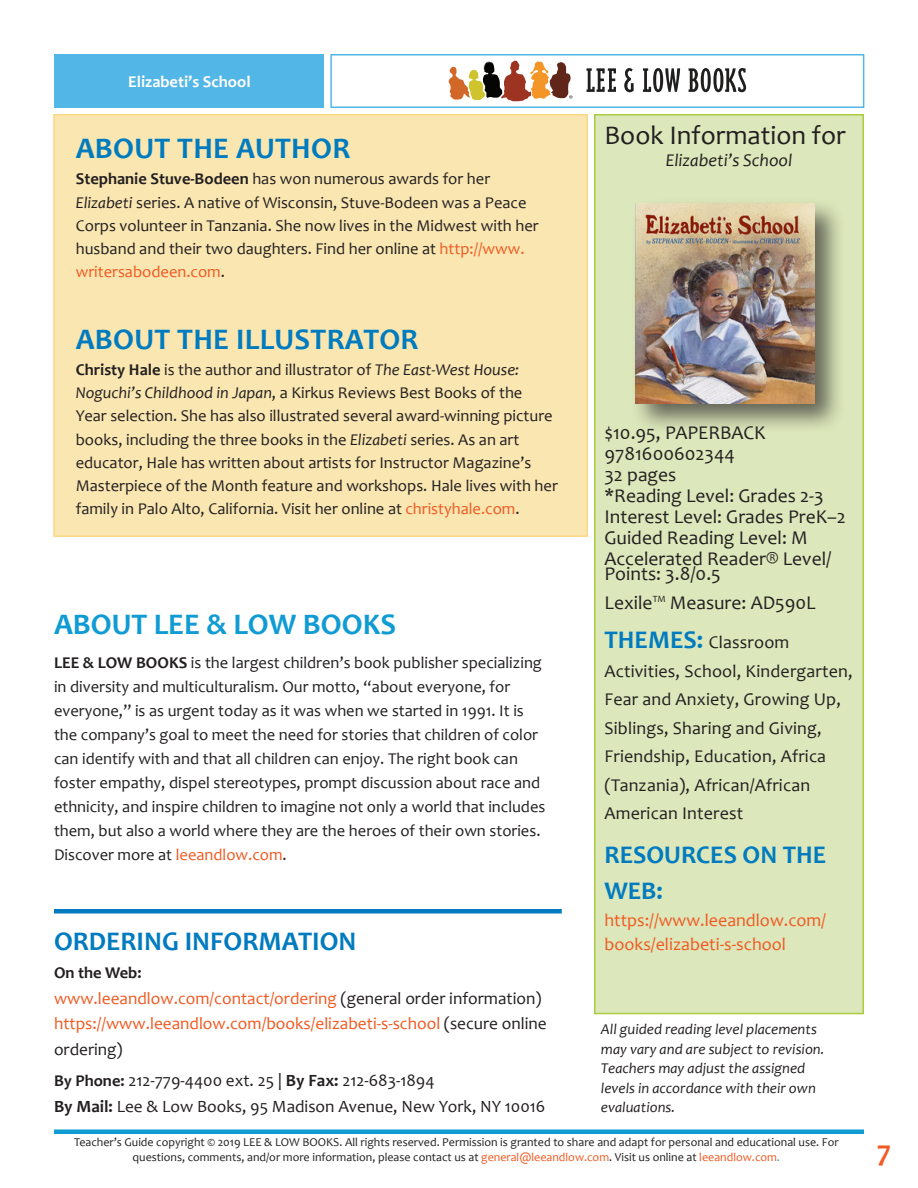
<style>
.page{position:relative;width:918px;height:1188px;background:#fff}
.page>*{position:absolute;margin:0;border:0;box-sizing:border-box;transform-origin:0 0}
.Blue_Single_Column_H{font:700 30px "Candara";letter-spacing:.01em;color:#007bbf}
.t1{font:700 30px "Candara";color:#0f9bd3}
.t2{font:700 30px "Candara";color:#f15921}
.Blue_heads___rule_ab{font:700 27px "Candara";color:#007bbf}
.t3{font:27px "Candara";color:#231f20}
.blue_running_heads{font:700 25.5px/36px "Candara";color:#007bbf}
.text{font:19.5px/15px "Candara";color:#231f20}
.book_info_back_page{font:19.5px "Candara";color:#231f20}
.blue_running_heads-2{font:18px/28.5px "Candara";letter-spacing:.01em;color:#231f20}
.text-2{font:18px/24px "Candara";color:#f15921}
.t4{font:italic 18px "Candara";color:#231f20}
.Note_paragraph{font:17.25px/25.5px "Candara";color:#f15921}
.Note_paragraph-2{font:17.25px/25.5px "Candara";color:#231f20}
.text-3{font:16.5px/23.2px "Candara";color:#231f20}
.t5{font:700 16.5px "Candara";color:#fff}
.Note_paragraph-3{font:700 16.5px "Candara";color:#231f20}
.t6{font:italic 15px/19.5px "Candara";color:#231f20}
.t7{font:12px/14.4px "Candara";color:#231f20;text-align:center}
.s1{font-weight:700}
.s2{font-style:italic}
.s3{color:#f15921}
.s4{color:#231f20}
.s5{font-weight:700;font-size:16.5px}
.s6{font-weight:700;font-size:25.5px;color:#007bbf}
.s7{color:#0f9bd3}
</style>
<div class="page">
<hr style="left:54px;top:1130px;width:810px;height:4px;background:#0f9bd3">
<div style="left:54px;top:54px;width:270px;height:54px;background:#52b6e7"></div>
<svg style="left:449px;top:61px;width:123px;height:40px"></svg>
<svg style="left:587px;top:68px;width:159px;height:24px"></svg>
<div style="left:330px;top:54px;width:534px;height:54px;border:2px solid #52b6e7"></div>
<div style="left:54px;top:909px;width:508px;height:5px;background:#007bbf"></div>
<div style="left:595px;top:115px;width:268px;height:899px;background:#dce7bb"></div>
<div style="left:630px;top:198px;width:216px;height:236px;background:#231f20;opacity:.65"></div>
<img style="left:636px;top:203px;width:179px;height:200px">
<div style="left:594px;top:114px;width:270px;height:900px;border:2px solid #aacc3e"></div>
<div style="left:54px;top:115px;width:533px;height:421px;background:#f9e6b1"></div>
<div style="left:53px;top:114px;width:535px;height:423px;border:2px solid #fad984"></div>
<p class="t5" style="left:128px;top:71px;width:124px">Elizabeti’s School</p>
<p class="Blue_Single_Column_H" style="left:76px;top:130px;width:276px">ABOUT THE AUTHOR</p>
<p class="text-3" style="left:76px;top:167px;width:464px"><span class="s1">Stephanie Stuve-Bodeen</span> has won numerous awards for her <span class="s2">Elizabeti</span> series. A native of Wisconsin, Stuve-Bodeen was a Peace Corps volunteer in Tanzania. She now lives in the Midwest with her husband and their two daughters. Find her online at <span class="s3">http://www. writersabodeen.com</span>.</p>
<p class="Blue_Single_Column_H" style="left:76px;top:320px;width:344px">ABOUT THE ILLUSTRATOR</p>
<p class="text-3" style="left:76px;top:358px;width:484px"><span class="s1">Christy Hale</span> is the author and illustrator of <span class="s2">The East-West House:<br>Noguchi’s Childhood in Japan</span>, a Kirkus Reviews Best Books of the<br>Year selection. She has also illustrated several award-winning picture books, including the three books in the <span class="s2">Elizabeti</span> series. As an art educator, Hale has written about artists for Instructor Magazine’s Masterpiece of the Month feature and workshops. Hale lives with her family in Palo Alto, California. Visit her online at <span class="s3">christyhale.com</span>.</p>
<p class="t1" style="left:54px;top:605px;width:344px">ABOUT LEE &amp; LOW BOOKS</p>
<p class="text-3" style="left:54px;top:651px;width:493px;line-height:24px"><span class="s1">LEE &amp; LOW BOOKS</span> is the largest children’s book publisher specializing in diversity and multiculturalism. Our motto, “about everyone, for everyone,” is as urgent today as it was when we started in 1991. It is the company’s goal to meet the need for stories that children of color can identify with and that all children can enjoy. The right book can foster empathy, dispel stereotypes, prompt discussion about race and ethnicity, and inspire children to imagine not only a world that includes them, but also a world where they are the heroes of their own stories.<br>Discover more at <span class="s3">leeandlow.com</span>.</p>
<p class="Blue_heads___rule_ab" style="left:54px;top:924px;width:304px">ORDERING INFORMATION</p>
<p class="Note_paragraph-3" style="left:54px;top:962px;width:89px">On the Web:</p>
<p class="Note_paragraph" style="left:54px;top:985px;width:494px">www.leeandlow.com/contact/ordering <span class="s4">(general order information) </span>https://www.leeandlow.com/books/elizabeti-s-school <span class="s4">(secure online ordering)</span></p>
<p class="Note_paragraph-2" style="left:54px;top:1067px;width:493px"><span class="s5">By Phone:</span> 212-779-4400 ext. 25 | <span class="s1">By Fax:</span> 212-683-1894<br><span class="s1">By Mail:</span> Lee &amp; Low Books, 95 Madison Avenue, New York, NY 10016</p>
<p class="t3" style="left:604px;top:118px;width:243px">Book Information for</p>
<p class="t4" style="left:666px;top:149px;width:128px">Elizabeti’s School</p>
<p class="text" style="left:604px;top:425px;width:163px">$10.95, PAPERBACK</p>
<p class="book_info_back_page" style="left:604px;top:442px;width:132px">9781600602344</p>
<p class="text" style="left:604px;top:467px;width:73px">32 pages</p>
<p class="text" style="left:604px;top:488px;width:221px">*Reading Level: Grades 2-3</p>
<p class="text" style="left:604px;top:509px;width:243px">Interest Level: Grades PreK–2</p>
<p class="text" style="left:604px;top:530px;width:205px">Guided Reading Level: M</p>
<p class="text" style="left:604px;top:551px;width:228px">Accelerated Reader® Level/<br>Points: 3.8/0.5</p>
<p class="text" style="left:604px;top:595px;width:213px">Lexile™ Measure: AD590L</p>
<p class="blue_running_heads-2" style="left:604px;top:628px;width:250px"><span class="s6">THEMES:</span> Classroom<br>Activities, School, Kindergarten,<br>Fear and Anxiety, Growing Up,<br>Siblings, Sharing and Giving,<br>Friendship, Education, Africa (Tanzania), African/African<br>American Interest</p>
<p class="blue_running_heads" style="left:604px;top:836px;width:223px">RESOURCES ON THE<br>WEB:</p>
<p class="text-2" style="left:604px;top:908px;width:223px">https://www.leeandlow.com/ books/elizabeti-s-school</p>
<p class="t6" style="left:601px;top:1020px;width:225px">All guided reading level placements may vary and are subject to revision.<br>Teachers may adjust the assigned levels in accordance with their own evaluations.</p>
<p class="t7" style="left:74px;top:1135px;width:766px">Teacher’s Guide copyright © 2019 LEE &amp; LOW BOOKS. All rights reserved. Permission is granted to share and adapt for personal and educational use. For questions, comments, and/or more information, please contact us at <span class="s3">general@leeandlow.com</span>. Visit us online at <span class="s3">leeandlow.com</span><span class="s7">.</span></p>
<h1 class="t2" style="left:877px;top:1133px;width:15px">7</h1>
</div>
